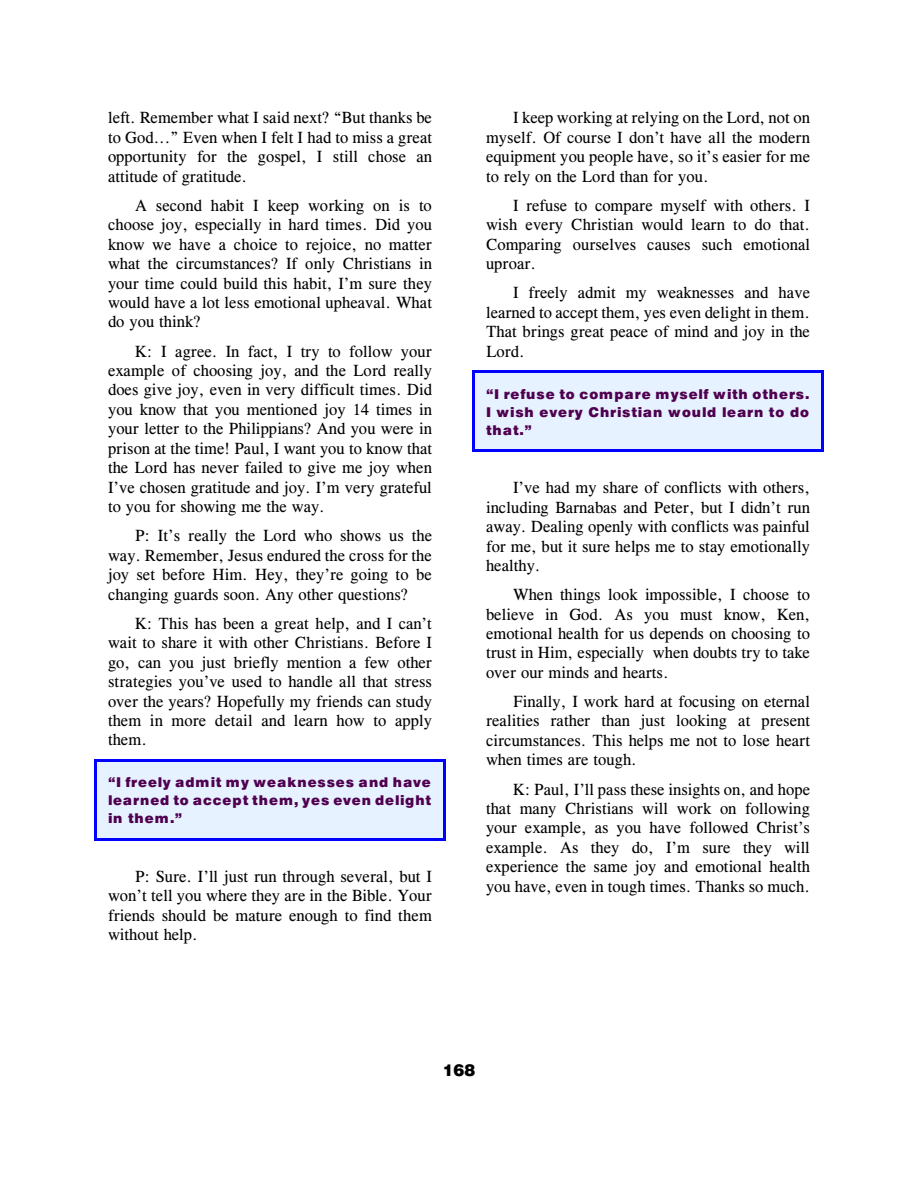
<style>
.page{position:relative;width:918px;height:1188px;background:#fff}
.page>*{position:absolute;margin:0;border:0;box-sizing:border-box;transform-origin:0 0}
.t1{font:16.5px/19.5px "CG Times";letter-spacing:.005em;color:#000;text-align:justify}
.t2{font:16.5px "Swis 721 Blk BT";color:#000}
.t3{font:italic 13.5px/18px "Swis 721 Blk BT";letter-spacing:.065em;color:#4f004f;text-align:justify}
.s1{font-style:italic}
</style>
<div class="page">
<div style="left:94px;top:759px;width:351px;height:81px;background:#e6f2ff"></div>
<hr style="left:94px;top:759px;width:3px;height:81px;background:#00f">
<hr style="left:443px;top:759px;width:2px;height:81px;background:#00f">
<hr style="left:94px;top:759px;width:351px;height:3px;background:#00f">
<hr style="left:94px;top:838px;width:351px;height:2px;background:#00f">
<div style="left:472px;top:370px;width:352px;height:82px;background:#e6f2ff"></div>
<hr style="left:472px;top:370px;width:3px;height:82px;background:#00f">
<hr style="left:821px;top:370px;width:3px;height:82px;background:#00f">
<hr style="left:472px;top:370px;width:352px;height:3px;background:#00f">
<hr style="left:472px;top:449px;width:352px;height:3px;background:#00f">
<p class="t1" style="left:108px;top:110px;width:326px">left. Remember what I said next? “But thanks be to God...” Even when I felt I had to miss a great opportunity for the gospel, I still chose an attitude of gratitude.</p>
<p class="t1" style="left:108px;top:197px;width:326px;text-indent:27px">A second habit I keep working on is to choose joy, especially in hard times. Did you know we have a <span class="s1">choice to rejoice</span>, no matter what the circumstances? If only Christians in your time could build this habit, I’m sure they would have a lot less emotional upheaval. What do you think?</p>
<p class="t1" style="left:108px;top:343px;width:326px;text-indent:27px">K: I agree. In fact, I try to follow your example of choosing joy, and the Lord really does give joy, even in very difficult times. Did you know that you mentioned joy 14 times in your letter to the Philippians? And you were in prison at the time! Paul, I want you to know that the Lord has never failed to give me joy when I’ve chosen gratitude and joy. I’m very grateful to you for showing me the way.</p>
<p class="t1" style="left:108px;top:528px;width:326px;text-indent:27px">P: It’s really the Lord who shows us the way. Remember, Jesus endured the cross for the joy set before Him. Hey, they’re going to be changing guards soon. Any other questions?</p>
<p class="t1" style="left:108px;top:615px;width:326px;text-indent:27px">K: This has been a great help, and I can’t wait to share it with other Christians. Before I go, can you just briefly mention a few other strategies you’ve used to handle all that stress over the years? Hopefully my friends can study them in more detail and learn how to apply them.</p>
<p class="t3" style="left:108px;top:775px;width:325px">“I freely admit my weaknesses and have learned to accept them, yes even delight in them.”</p>
<p class="t1" style="left:108px;top:868px;width:326px;text-indent:27px">P: Sure. I’ll just run through several, but I won’t tell you where they are in the Bible. Your friends should be mature enough to find them without help.</p>
<p class="t1" style="left:486px;top:110px;width:326px;text-indent:27px">I keep working at relying on the Lord, not on myself. Of course I don’t have all the modern equipment you people have, so it’s easier for me to rely on the Lord than for you.</p>
<p class="t1" style="left:486px;top:197px;width:326px;text-indent:27px">I refuse to compare myself with others. I wish every Christian would learn to do that.<br>Comparing ourselves causes such emotional uproar.</p>
<p class="t1" style="left:486px;top:285px;width:325px;text-indent:27px">I freely admit my weaknesses and have learned to accept them, yes even delight in them.<br>That brings great peace of mind and joy in the Lord.</p>
<p class="t3" style="left:486px;top:386px;width:325px">“I refuse to compare myself with others.<br>I wish every Christian would learn to do that.”</p>
<p class="t1" style="left:486px;top:479px;width:326px;text-indent:27px">I’ve had my share of conflicts with others, including Barnabas and Peter, but I didn’t run away. Dealing openly with conflicts was painful for me, but it sure helps me to stay emotionally healthy.</p>
<p class="t1" style="left:486px;top:586px;width:326px;text-indent:27px">When things look impossible, I choose to believe in God. As you must know, Ken, emotional health for us depends on choosing to trust in Him, especially when doubts try to take over our minds and hearts.</p>
<p class="t1" style="left:486px;top:693px;width:326px;text-indent:27px">Finally, I work hard at focusing on eternal realities rather than just looking at present circumstances. This helps me not to lose heart when times are tough.</p>
<p class="t1" style="left:486px;top:781px;width:326px;text-indent:27px">K: Paul, I’ll pass these insights on, and hope that many Christians will work on following your example, as you have followed Christ’s example. As they do, I’m sure they will experience the same joy and emotional health you have, even in tough times. Thanks so much.</p>
<p class="t2" style="left:443px;top:1064px;width:34px">168</p>
</div>
